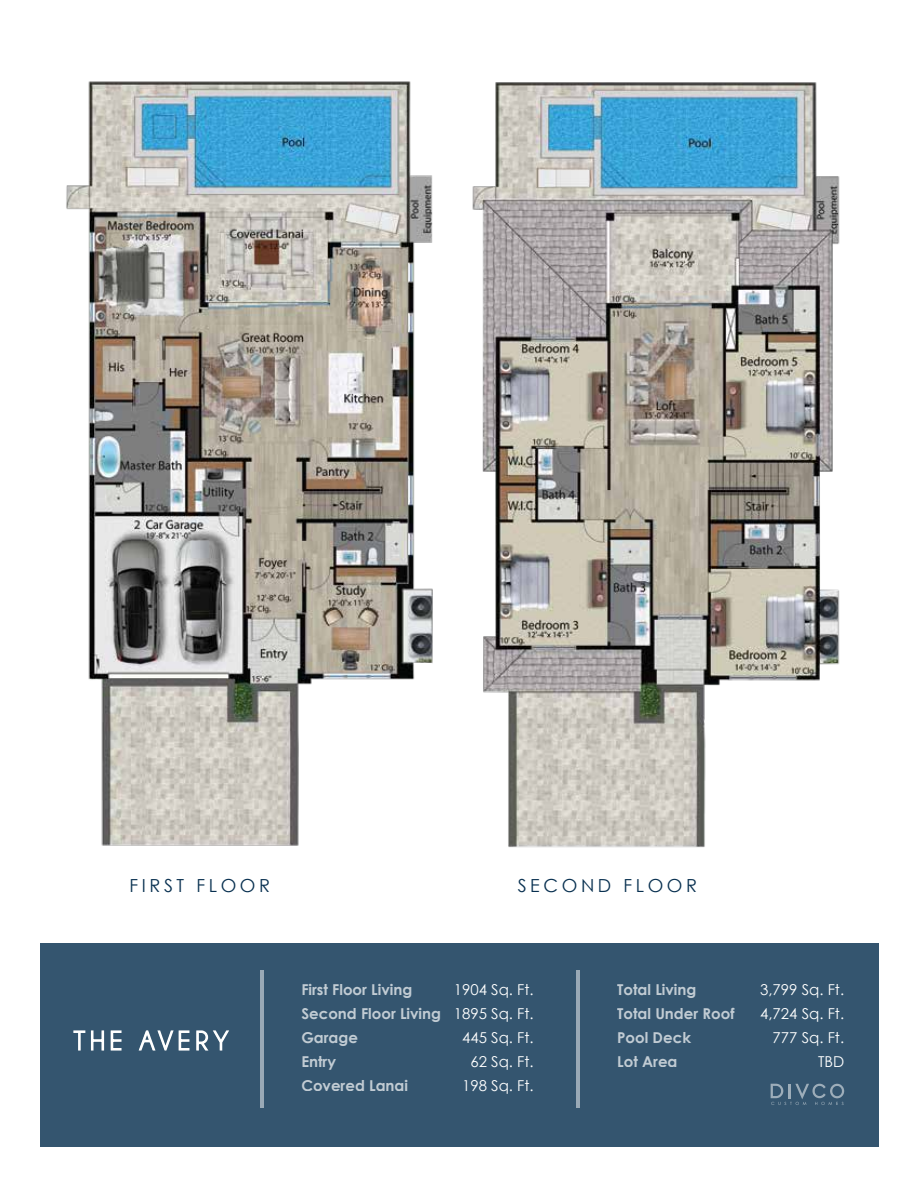
<style>
.page{position:relative;width:918px;height:1188px;background:#fff}
.page>*{position:absolute;margin:0;border:0;box-sizing:border-box;transform-origin:0 0}
.t1{font:18px "Century Gothic";letter-spacing:.2em;color:#083050}
.t2{font:700 15px/24px "Century Gothic";color:#fff}
.t3{font:15px/24px "Century Gothic";color:#fff;text-align:right}
</style>
<div class="page">
<div style="left:40px;top:943px;width:839px;height:204px;background:#34556f"></div>
<svg style="left:771px;top:1084px;width:73px;height:21px"></svg>
<hr style="left:576px;top:970px;width:4px;height:137px;background:#99a9b6">
<hr style="left:260px;top:970px;width:4px;height:137px;background:#99a9b6">
<svg style="left:73px;top:1030px;width:49px;height:21px"></svg>
<svg style="left:138px;top:1030px;width:52px;height:21px"></svg>
<svg style="left:196px;top:1030px;width:33px;height:21px"></svg>
<img style="left:66px;top:81px;width:367px;height:765px">
<img style="left:472px;top:82px;width:368px;height:766px">
<p class="t1" style="left:130px;top:873px;width:142px">FIRST FLOOR</p>
<p class="t1" style="left:518px;top:873px;width:181px">SECOND FLOOR</p>
<p class="t2" style="left:301px;top:977px;width:141px">First Floor Living<br>Second Floor Living<br>Garage<br>Entry<br>Covered Lanai</p>
<p class="t3" style="left:454px;top:977px;width:81px">1904 Sq. Ft.<br>1895 Sq. Ft.<br>445 Sq. Ft.<br>62 Sq. Ft.<br>198 Sq. Ft.</p>
<p class="t2" style="left:617px;top:977px;width:119px">Total Living<br>Total Under Roof<br>Pool Deck<br>Lot Area</p>
<p class="t3" style="left:760px;top:977px;width:86px">3,799 Sq. Ft.<br>4,724 Sq. Ft.<br>777 Sq. Ft.<br>TBD</p>
</div>
